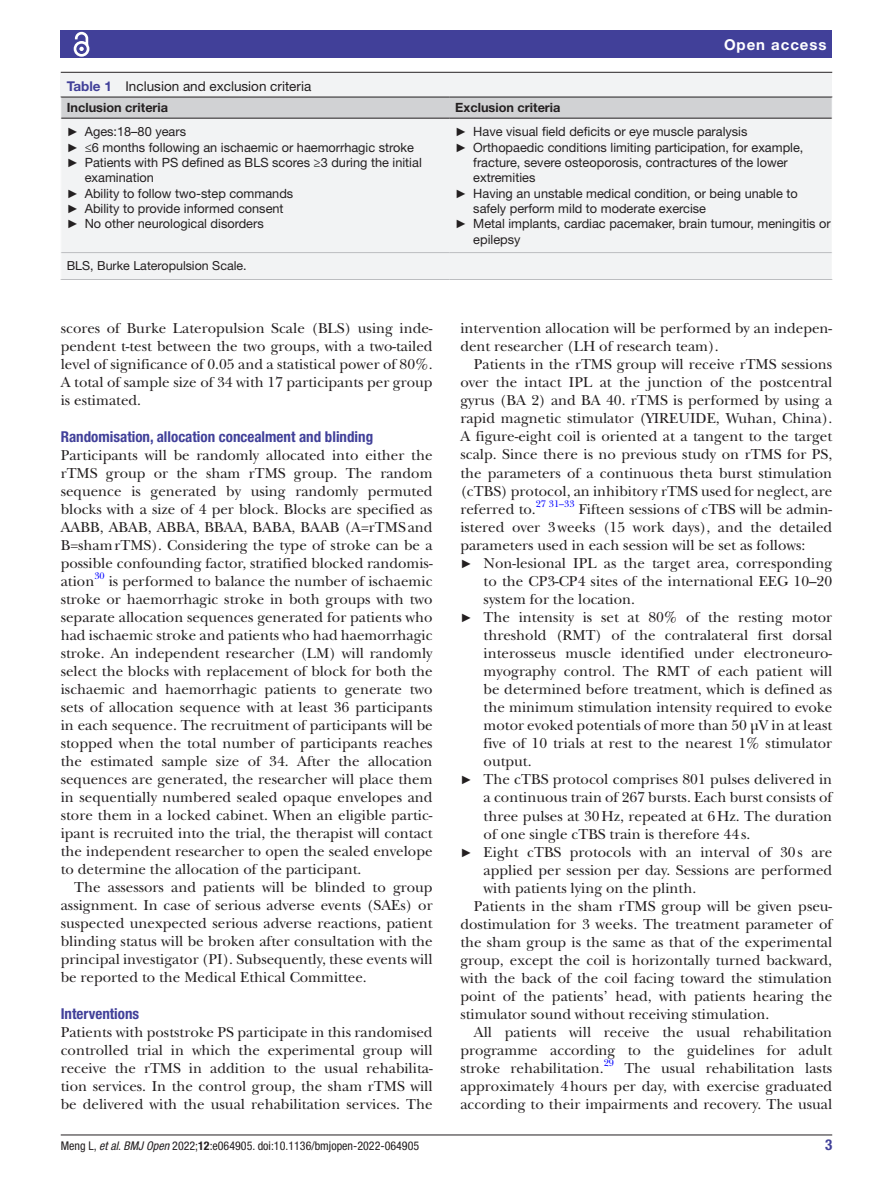
<style>
.page{position:relative;width:893px;height:1191px;background:#fff}
.page>*{position:absolute;margin:0;border:0;box-sizing:border-box;transform-origin:0 0}
.t1{font:15px/18px "New Baskerville";color:#231f20;text-align:justify}
.t2{font:700 condensed 15px "Helvetica Neue LT Std";color:#414099}
.t3{font:700 15px "Helvetica Neue LT Std";letter-spacing:.065em;color:#fff}
.t4{font:13.5px "Helvetica Neue LT Std";color:#231f20}
.t5{font:12.75px "Helvetica Neue LT Std";color:#231f20}
.t6{font:700 12.75px "Helvetica Neue LT Std";color:#231f20}
.t7{font:12.45px "Helvetica Neue LT Std";color:#231f20}
.t8{font:condensed 12px "Helvetica Neue LT Std";color:#231f20}
.t9{font:9.9px "New Baskerville";color:#00f}
.s1{font-weight:700;color:#414099}
.s2{font-family:"Arial";font-size:12px}
.s3{font-style:italic}
.s4{font-weight:700}
</style>
<div class="page">
<hr style="left:61px;top:1134px;width:771px;height:1px;background:#231f20">
<div style="left:61px;top:31px;width:771px;height:27px;background:#414099"></div>
<svg style="left:73px;top:31px;width:17px;height:26px"></svg>
<div style="left:61px;top:73px;width:771px;height:207px;background:#f2f3f4"></div>
<hr style="left:61px;top:72px;width:771px;height:1px;background:#231f20">
<hr style="left:61px;top:118px;width:388px;height:1px;background:#231f20">
<hr style="left:449px;top:118px;width:383px;height:1px;background:#231f20">
<hr style="left:61px;top:252px;width:388px;height:1px;background:#bcbdc0">
<hr style="left:61px;top:279px;width:388px;height:1px;background:#bcbdc0">
<hr style="left:449px;top:279px;width:383px;height:1px;background:#bcbdc0">
<hr style="left:449px;top:252px;width:383px;height:1px;background:#bcbdc0">
<svg style="left:60px;top:97px;width:773px;height:21px;background:#c9cacc"></svg>
<p class="t3" style="left:724px;top:35px;width:104px">Open access</p>
<p class="t4" style="left:67px;top:78px;width:246px"><span class="s1">Table 1</span> Inclusion and exclusion criteria</p>
<p class="t6" style="left:67px;top:100px;width:103px">Inclusion criteria</p>
<p class="t6" style="left:455px;top:100px;width:107px">Exclusion criteria</p>
<p class="t5" style="left:67px;top:124px;width:121px"><span class="s2">►</span> Ages:18–80 years</p>
<p class="t5" style="left:67px;top:140px;width:349px"><span class="s2">►</span> ≤6 months following an ischaemic or haemorrhagic stroke</p>
<p class="t5" style="left:67px;top:155px;width:357px"><span class="s2">►</span> Patients with PS defined as BLS scores ≥3 during the initial</p>
<p class="t5" style="left:85px;top:170px;width:71px">examination</p>
<p class="t5" style="left:67px;top:185px;width:228px"><span class="s2">►</span> Ability to follow two-step commands</p>
<p class="t5" style="left:67px;top:201px;width:218px"><span class="s2">►</span> Ability to provide informed consent</p>
<p class="t5" style="left:67px;top:216px;width:198px"><span class="s2">►</span> No other neurological disorders</p>
<p class="t5" style="left:455px;top:124px;width:294px"><span class="s2">►</span> Have visual field deficits or eye muscle paralysis</p>
<p class="t5" style="left:455px;top:140px;width:350px"><span class="s2">►</span> Orthopaedic conditions limiting participation, for example,</p>
<p class="t5" style="left:473px;top:155px;width:316px">fracture, severe osteoporosis, contractures of the lower</p>
<p class="t5" style="left:473px;top:170px;width:64px">extremities</p>
<p class="t5" style="left:455px;top:185px;width:344px"><span class="s2">►</span> Having an unstable medical condition, or being unable to</p>
<p class="t5" style="left:473px;top:201px;width:234px">safely perform mild to moderate exercise</p>
<p class="t5" style="left:455px;top:216px;width:377px"><span class="s2">►</span> Metal implants, cardiac pacemaker, brain tumour, meningitis or</p>
<p class="t5" style="left:473px;top:231px;width:49px">epilepsy</p>
<p class="t7" style="left:67px;top:259px;width:181px">BLS, Burke Lateropulsion Scale.</p>
<p class="t1" style="left:61px;top:319px;width:373px">scores of Burke Lateropulsion Scale (BLS) using inde&shy;pendent t-test between the two groups, with a two-tailed level of significance of 0.05 and a statistical power of 80%.<br>A total of sample size of 34 with 17 participants per group is estimated.</p>
<p class="t2" style="left:61px;top:428px;width:314px">Randomisation, allocation concealment and blinding</p>
<p class="t1" style="left:61px;top:446px;width:373px">Participants will be randomly allocated into either the rTMS group or the sham rTMS group. The random sequence is generated by using randomly permuted blocks with a size of 4 per block. Blocks are specified as AABB, ABAB, ABBA, BBAA, BABA, BAAB (A=rTMSand B=shamrTMS). Considering the type of stroke can be a possible confounding factor, stratified blocked randomis&shy;ation</p>
<p class="t9" style="left:94px;top:570px;width:12px">30</p>
<p class="t1" style="left:61px;top:572px;width:373px;text-indent:48px">is performed to balance the number of ischaemic stroke or haemorrhagic stroke in both groups with two separate allocation sequences generated for patients who had ischaemic stroke and patients who had haemorrhagic stroke. An independent researcher (LM) will randomly select the blocks with replacement of block for both the ischaemic and haemorrhagic patients to generate two sets of allocation sequence with at least 36 participants in each sequence. The recruitment of participants will be stopped when the total number of participants reaches the estimated sample size of 34. After the allocation sequences are generated, the researcher will place them in sequentially numbered sealed opaque envelopes and store them in a locked cabinet. When an eligible partic&shy;ipant is recruited into the trial, the therapist will contact the independent researcher to open the sealed envelope to determine the allocation of the participant.</p>
<p class="t1" style="left:61px;top:878px;width:373px;text-indent:14px">The assessors and patients will be blinded to group assignment. In case of serious adverse events (SAEs) or suspected unexpected serious adverse reactions, patient blinding status will be broken after consultation with the principal investigator (PI). Subsequently, these events will be reported to the Medical Ethical Committee.</p>
<p class="t2" style="left:61px;top:1004px;width:80px">Interventions</p>
<p class="t1" style="left:61px;top:1023px;width:373px">Patients with poststroke PS participate in this randomised controlled trial in which the experimental group will receive the rTMS in addition to the usual rehabilita&shy;tion services. In the control group, the sham rTMS will be delivered with the usual rehabilitation services. The</p>
<p class="t1" style="left:460px;top:319px;width:373px">intervention allocation will be performed by an indepen&shy;dent researcher (LH of research team).</p>
<p class="t1" style="left:460px;top:355px;width:373px;text-indent:14px">Patients in the rTMS group will receive rTMS sessions over the intact IPL at the junction of the postcentral gyrus (BA 2) and BA 40. rTMS is performed by using a rapid magnetic stimulator (YIREUIDE, Wuhan, China).<br>A figure-eight coil is oriented at a tangent to the target scalp. Since there is no previous study on rTMS for PS, the parameters of a continuous theta burst stimulation (cTBS) protocol, an inhibitory rTMS used for neglect, are referred to.</p>
<p class="t9" style="left:536px;top:498px;width:40px">27 31–33</p>
<p class="t1" style="left:579px;top:500px;width:255px">Fifteen sessions of cTBS will be admin-</p>
<p class="t1" style="left:460px;top:518px;width:373px">istered over 3weeks (15 work days), and the detailed</p>
<p class="t1" style="left:460px;top:536px;width:346px">parameters used in each session will be set as follows:</p>
<p class="t1" style="left:460px;top:554px;width:373px"><span class="s2">►</span> Non-lesional IPL as the target area, corresponding</p>
<p class="t1" style="left:484px;top:572px;width:350px">to the CP3-CP4 sites of the international EEG 10–20</p>
<p class="t1" style="left:484px;top:590px;width:153px">system for the location.</p>
<p class="t1" style="left:460px;top:608px;width:373px"><span class="s2">►</span> The intensity is set at 80% of the resting motor</p>
<p class="t1" style="left:484px;top:626px;width:350px">threshold (RMT) of the contralateral first dorsal</p>
<p class="t1" style="left:484px;top:644px;width:350px">interosseus muscle identified under electroneuro-</p>
<p class="t1" style="left:484px;top:662px;width:350px">myography control. The RMT of each patient will</p>
<p class="t1" style="left:484px;top:680px;width:350px">be determined before treatment, which is defined as</p>
<p class="t1" style="left:484px;top:698px;width:350px">the minimum stimulation intensity required to evoke</p>
<p class="t1" style="left:484px;top:716px;width:350px">motor evoked potentials of more than 50 μV in at least</p>
<p class="t1" style="left:484px;top:734px;width:350px">five of 10 trials at rest to the nearest 1% stimulator</p>
<p class="t1" style="left:484px;top:752px;width:49px">output.</p>
<p class="t1" style="left:460px;top:770px;width:373px"><span class="s2">►</span> The cTBS protocol comprises 801 pulses delivered in</p>
<p class="t1" style="left:484px;top:788px;width:350px">a continuous train of 267 bursts. Each burst consists of</p>
<p class="t1" style="left:484px;top:806px;width:350px">three pulses at 30Hz, repeated at 6Hz. The duration</p>
<p class="t1" style="left:484px;top:825px;width:268px">of one single cTBS train is therefore 44s.</p>
<p class="t1" style="left:460px;top:843px;width:373px"><span class="s2">►</span> Eight cTBS protocols with an interval of 30s are</p>
<p class="t1" style="left:484px;top:861px;width:350px">applied per session per day. Sessions are performed</p>
<p class="t1" style="left:484px;top:879px;width:214px">with patients lying on the plinth.</p>
<p class="t1" style="left:474px;top:897px;width:360px">Patients in the sham rTMS group will be given pseu-</p>
<p class="t1" style="left:460px;top:915px;width:373px">dostimulation for 3 weeks. The treatment parameter of</p>
<p class="t1" style="left:460px;top:933px;width:373px">the sham group is the same as that of the experimental</p>
<p class="t1" style="left:460px;top:951px;width:373px">group, except the coil is horizontally turned backward,</p>
<p class="t1" style="left:460px;top:969px;width:373px">with the back of the coil facing toward the stimulation</p>
<p class="t1" style="left:460px;top:987px;width:373px">point of the patients’ head, with patients hearing the</p>
<p class="t1" style="left:460px;top:1005px;width:311px">stimulator sound without receiving stimulation.</p>
<p class="t1" style="left:474px;top:1023px;width:360px">All patients will receive the usual rehabilitation</p>
<p class="t1" style="left:460px;top:1041px;width:373px">programme according to the guidelines for adult</p>
<p class="t1" style="left:460px;top:1059px;width:145px">stroke rehabilitation.</p>
<p class="t9" style="left:604px;top:1057px;width:12px">29</p>
<p class="t1" style="left:460px;top:1059px;width:373px;text-indent:164px">The usual rehabilitation lasts approximately 4hours per day, with exercise graduated according to their impairments and recovery. The usual</p>
<p class="t8" style="left:61px;top:1138px;width:360px">Meng L, <span class="s3">et al</span>. <span class="s3">BMJ Open</span> 2022;<span class="s4">12</span>:e064905. doi:10.1136/bmjopen-2022-064905</p>
<p class="t2" style="left:825px;top:1135px;width:9px">3</p>
</div>
